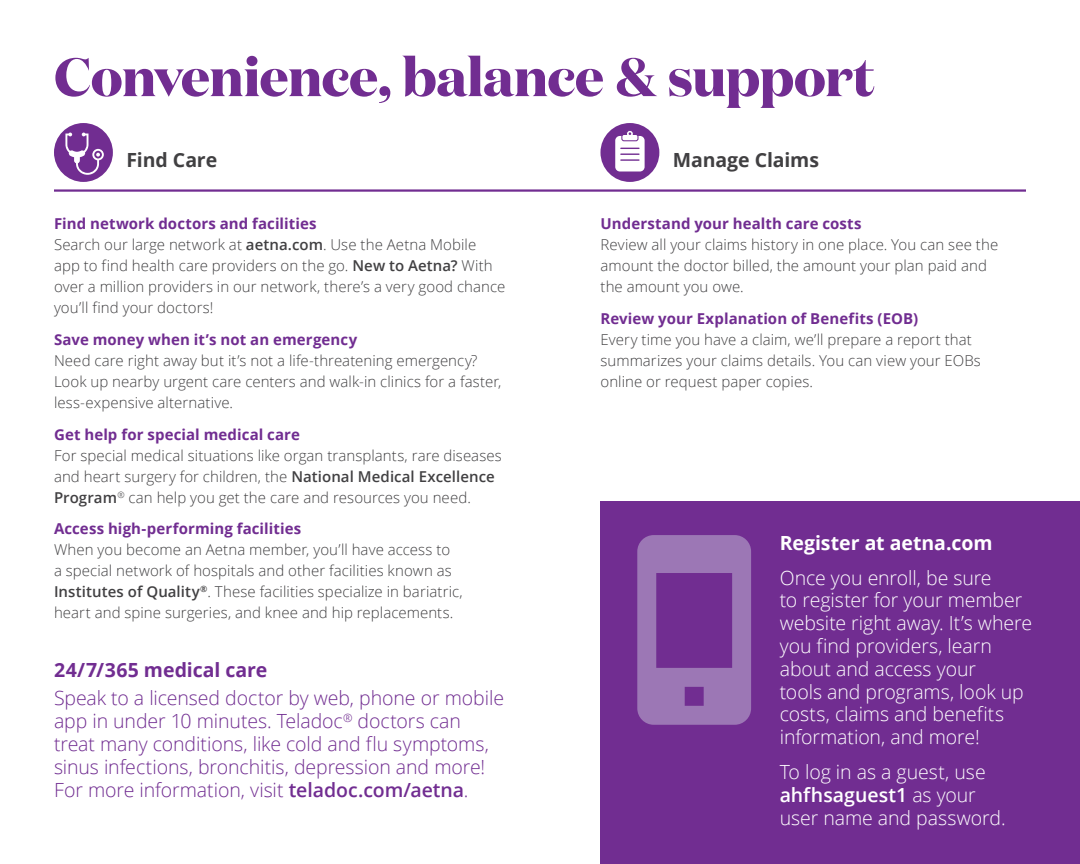
<style>
.page{position:relative;width:1080px;height:864px;background:#fff}
.page>*{position:absolute;margin:0;border:0;box-sizing:border-box;transform-origin:0 0}
.t1{font:700 54px "Domaine Disp";letter-spacing:-.01em;color:#712d91}
.t2{font:300 19.5px/22.8px "Open Sans";letter-spacing:-.005em;color:#fff}
.t3{font:300 19.5px/22.8px "Open Sans";letter-spacing:-.005em;color:#712d91}
.t4{font:700 19.5px "Open Sans";letter-spacing:-.005em;color:#414042}
.t5{font:700 19.5px "Open Sans";color:#712d91}
.t6{font:700 19.5px "Open Sans";letter-spacing:-.005em;color:#fff}
.t7{font:300 15px/21px "Open Sans";letter-spacing:.005em;color:#414042}
.t8{font:700 15px "Open Sans";letter-spacing:.005em;color:#712d91}
.s1{font-weight:600}
</style>
<div class="page">
<div style="left:600px;top:501px;width:480px;height:363px;background:#712d91"></div>
<hr style="left:54px;top:189px;width:972px;height:3px;background:#712d91">
<div style="left:54px;top:123px;width:59px;height:59px;background:#712d91;border-radius:50%"></div>
<svg style="left:65px;top:133px;width:39px;height:42px"></svg>
<div style="left:600px;top:123px;width:59px;height:59px;background:#712d91;border-radius:50%"></div>
<div style="left:615px;top:136px;width:30px;height:36px;background:#fff;border-radius:5px"></div>
<svg style="left:621px;top:131px;width:18px;height:11px"></svg>
<svg style="left:621px;top:148px;width:18px;height:13px"></svg>
<svg style="left:637px;top:535px;width:114px;height:190px"></svg>
<h2 class="t1" style="left:54px;top:42px;width:822px">Convenience, balance &amp; support</h2>
<h3 class="t4" style="left:126px;top:147px;width:92px">Find Care</h3>
<h4 class="t8" style="left:54px;top:213px;width:264px">Find network doctors and facilities</h4>
<p class="t7" style="left:54px;top:234px;width:453px">Search our large network at <span class="s1">aetna.com</span>. Use the Aetna Mobile app to find health care providers on the go. <span class="s1">New to Aetna?</span> With over a million providers in our network, there’s a very good chance you’ll find your doctors!</p>
<h4 class="t8" style="left:54px;top:329px;width:305px">Save money when it’s not an emergency</h4>
<p class="t7" style="left:54px;top:349px;width:449px">Need care right away but it’s not a life-threatening emergency?<br>Look up nearby urgent care centers and walk-in clinics for a faster, less-expensive alternative.</p>
<h4 class="t8" style="left:54px;top:423px;width:247px">Get help for special medical care</h4>
<p class="t7" style="left:54px;top:444px;width:449px">For special medical situations like organ transplants, rare diseases and heart surgery for children, the <span class="s1">National Medical Excellence<br>Program</span><sup>®</sup> can help you get the care and resources you need.</p>
<h4 class="t8" style="left:54px;top:518px;width:249px">Access high-performing facilities</h4>
<p class="t7" style="left:54px;top:539px;width:410px">When you become an Aetna member, you’ll have access to<br>a special network of hospitals and other facilities known as <span class="s1">Institutes of Quality</span><sup>®</sup>. These facilities specialize in bariatric, heart and spine surgeries, and knee and hip replacements.</p>
<h3 class="t5" style="left:54px;top:656px;width:215px">24/7/365 medical care</h3>
<p class="t3" style="left:54px;top:686px;width:452px">Speak to a licensed doctor by web, phone or mobile app in under 10 minutes. Teladoc<sup>®</sup> doctors can treat many conditions, like cold and flu symptoms, sinus infections, bronchitis, depression and more!<br>For more information, visit <span class="s1">teladoc.com/aetna</span>.</p>
<h3 class="t4" style="left:673px;top:147px;width:148px">Manage Claims</h3>
<h4 class="t8" style="left:600px;top:213px;width:263px">Understand your health care costs</h4>
<p class="t7" style="left:600px;top:234px;width:399px">Review all your claims history in one place. You can see the amount the doctor billed, the amount your plan paid and the amount you owe.</p>
<h4 class="t8" style="left:600px;top:308px;width:319px">Review your Explanation of Benefits (EOB)</h4>
<p class="t7" style="left:600px;top:328px;width:382px">Every time you have a claim, we’ll prepare a report that summarizes your claims details. You can view your EOBs online or request paper copies.</p>
<p class="t6" style="left:780px;top:529px;width:214px">Register at aetna.com</p>
<p class="t2" style="left:780px;top:566px;width:254px">Once you enroll, be sure<br>to register for your member website right away. It’s where you find providers, learn about and access your<br>tools and programs, look up costs, claims and benefits information, and more!</p>
<p class="t2" style="left:780px;top:760px;width:227px">To log in as a guest, use <span class="s1">ahfhsaguest1</span> as your user name and password.</p>
</div>
